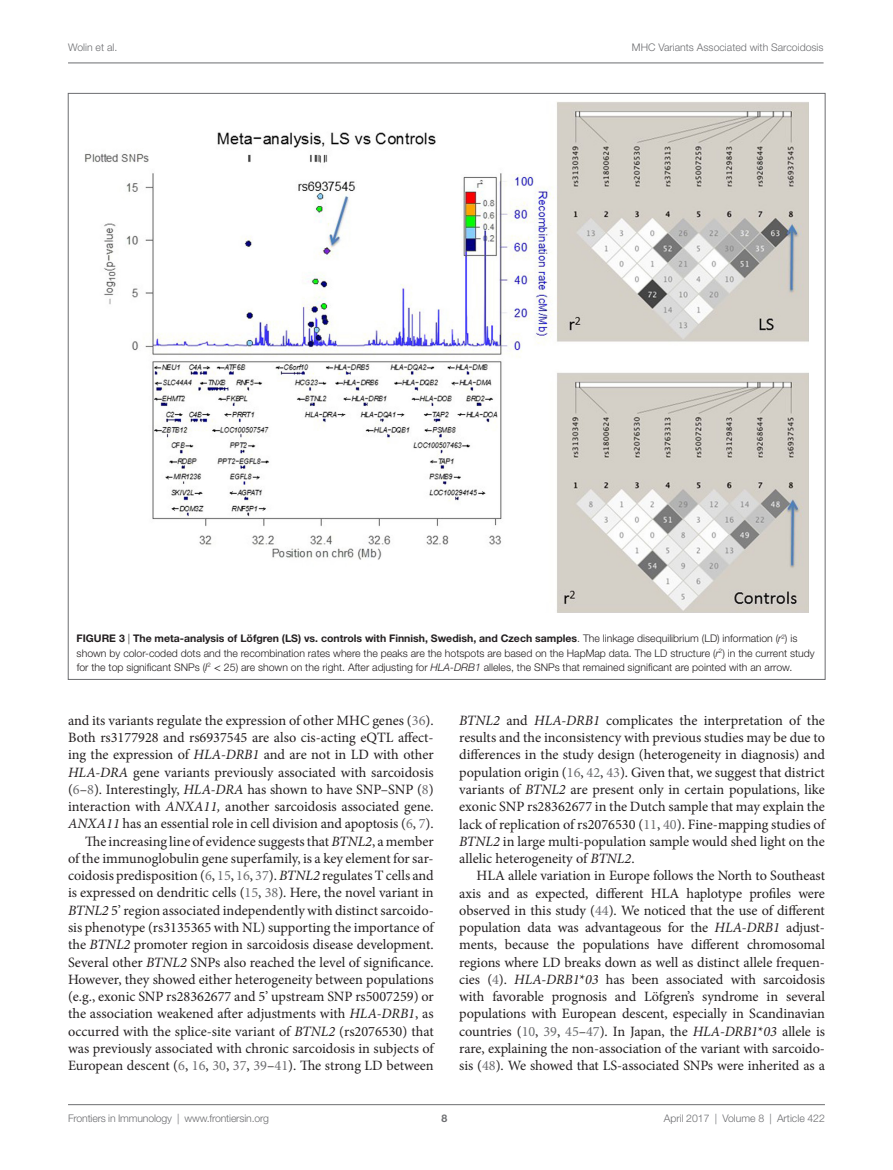
<style>
.page{position:relative;width:893px;height:1170px;background:#fff}
.page>*{position:absolute;margin:0;border:0;box-sizing:border-box;transform-origin:0 0}
.t1{font:14.25px/17.2px "Minion Pro";color:#231f20;text-align:justify}
.t2{font:300 10.5px/14.2px "Helvetica Neue LT Std";color:#231f20}
.t3{font:300 10.5px "Helvetica Neue LT Std";color:#6c6d70}
.t4{font:700 10.5px "Helvetica Neue LT Std";color:#6c6d70}
.s1{font-weight:700}
.s2{font-style:italic}
.s3{font-family:"STIX General";font-weight:400}
.s4{color:#6c6d70}
</style>
<div class="page">
<img style="left:85px;top:102px;width:724px;height:510px">
<hr style="left:68px;top:63px;width:756px;height:1px;background:#6c6d70">
<hr style="left:68px;top:1104px;width:757px;height:1px;background:#6c6d70">
<p class="t3" style="left:68px;top:41px;width:51px">Wolin et al.</p>
<p class="t3" style="left:632px;top:41px;width:193px">MHC Variants Associated with Sarcoidosis</p>
<p class="t2" style="left:77px;top:631px;width:740px"><span class="s1">FIG URE 3</span> | <span class="s1">The meta-analysis of Löfgren (LS) vs. controls with Finnish, Swedish, and Czech samples</span>. The linkage disequilibrium (LD) information (<span class="s2">r</span><sup>2</sup>) is shown by color-coded dots and the recombination rates where the peaks are the hotspots are based on the HapMap data. The LD structure (<span class="s2">r</span><sup>2</sup>) in the current study for the top significant SNPs (<span class="s2">I</span><sup>2</sup> <span class="s3">&lt;</span> 25) are shown on the right. After adjusting for <span class="s2">HLA-DRB1</span> alleles, the SNPs that remained significant are pointed with an arrow.</p>
<p class="t1" style="left:68px;top:711px;width:367px;text-align:right">and its variants regulate the expression of other MHC genes (<span class="s4">36</span>).<br>Both rs3177928 and rs6937545 are also cis-acting eQTL affect&shy;ing the expression of <span class="s2">HLA-DRB1</span> and are not in LD with other <span class="s2">HLA-DRA</span> gene variants previously associated with sarcoidosis (<span class="s4">6</span>–<span class="s4">8</span>). Interestingly, <span class="s2">HLA-DRA</span> has shown to have SNP–SNP (<span class="s4">8</span>) interaction with <span class="s2">ANXA11,</span> another sarcoidosis associated gene.<br><span class="s2">ANXA11</span> has an essential role in cell division and apoptosis (<span class="s4">6</span>, <span class="s4">7</span>).<br>The increasing line of evidence suggests that <span class="s2">BTNL2</span>, a member<br>of the immunoglobulin gene superfamily, is a key element for sar&shy;coidosis predisposition (<span class="s4">6</span>, <span class="s4">15</span>, <span class="s4">16</span>, <span class="s4">37</span>). <span class="s2">BTNL2</span> regulates T cells and is expressed on dendritic cells (<span class="s4">15</span>, <span class="s4">38</span>). Here, the novel variant in <span class="s2">BTNL2</span> 5’ region associated independently with distinct sarcoido&shy;sis phenotype (rs3135365 with NL) supporting the importance of the <span class="s2">BTNL2</span> promoter region in sarcoidosis disease development.<br>Several other <span class="s2">BTNL2</span> SNPs also reached the level of significance.<br>However, they showed either heterogeneity between populations (e.g., exonic SNP rs28362677 and 5’ upstream SNP rs5007259) or the association weakened after adjustments with <span class="s2">HLA-DRB1</span>, as occurred with the splice-site variant of <span class="s2">BTNL2</span> (rs2076530) that was previously associated with chronic sarcoidosis in subjects of European descent (<span class="s4">6</span>, <span class="s4">16</span>, <span class="s4">30</span>, <span class="s4">37</span>, <span class="s4">39</span>–<span class="s4">41</span>). The strong LD between</p>
<p class="t1" style="left:459px;top:711px;width:367px"><span class="s2">BTNL2</span> and <span class="s2">HLA-DRB1</span> complicates the interpretation of the results and the inconsistency with previous studies may be due to differences in the study design (heterogeneity in diagnosis) and population origin (<span class="s4">16</span>, <span class="s4">42</span>, <span class="s4">43</span>). Given that, we suggest that district variants of <span class="s2">BTNL2</span> are present only in certain populations, like exonic SNP rs28362677 in the Dutch sample that may explain the lack of replication of rs2076530 (<span class="s4">11</span>, <span class="s4">40</span>). Fine-mapping studies of <span class="s2">BTNL2</span> in large multi-population sample would shed light on the allelic heterogeneity of <span class="s2">BTNL2</span>.</p>
<p class="t1" style="left:459px;top:867px;width:367px;text-indent:17px">HLA allele variation in Europe follows the North to Southeast axis and as expected, different HLA haplotype profiles were observed in this study (<span class="s4">44</span>). We noticed that the use of different population data was advantageous for the <span class="s2">HLA-DRB1</span> adjust&shy;ments, because the populations have different chromosomal regions where LD breaks down as well as distinct allele frequen&shy;cies (<span class="s4">4</span>). <span class="s2">HLA-DRB1</span>*<span class="s2">03</span> has been associated with sarcoidosis with favorable prognosis and Löfgren’s syndrome in several populations with European descent, especially in Scandinavian countries (<span class="s4">10</span>, <span class="s4">39</span>, <span class="s4">45</span>–<span class="s4">47</span>). In Japan, the <span class="s2">HLA-DRB1</span>*<span class="s2">03</span> allele is rare, explaining the non-association of the variant with sarcoido&shy;sis (<span class="s4">48</span>). We showed that LS-associated SNPs were inherited as a</p>
<p class="t3" style="left:68px;top:1111px;width:203px">Frontiers in Immunology | www.frontiersin.org</p>
<p class="t3" style="left:664px;top:1111px;width:163px">April 2017 | Volume 8 | Article 422</p>
<p class="t4" style="left:441px;top:1111px;width:7px">8</p>
</div>
